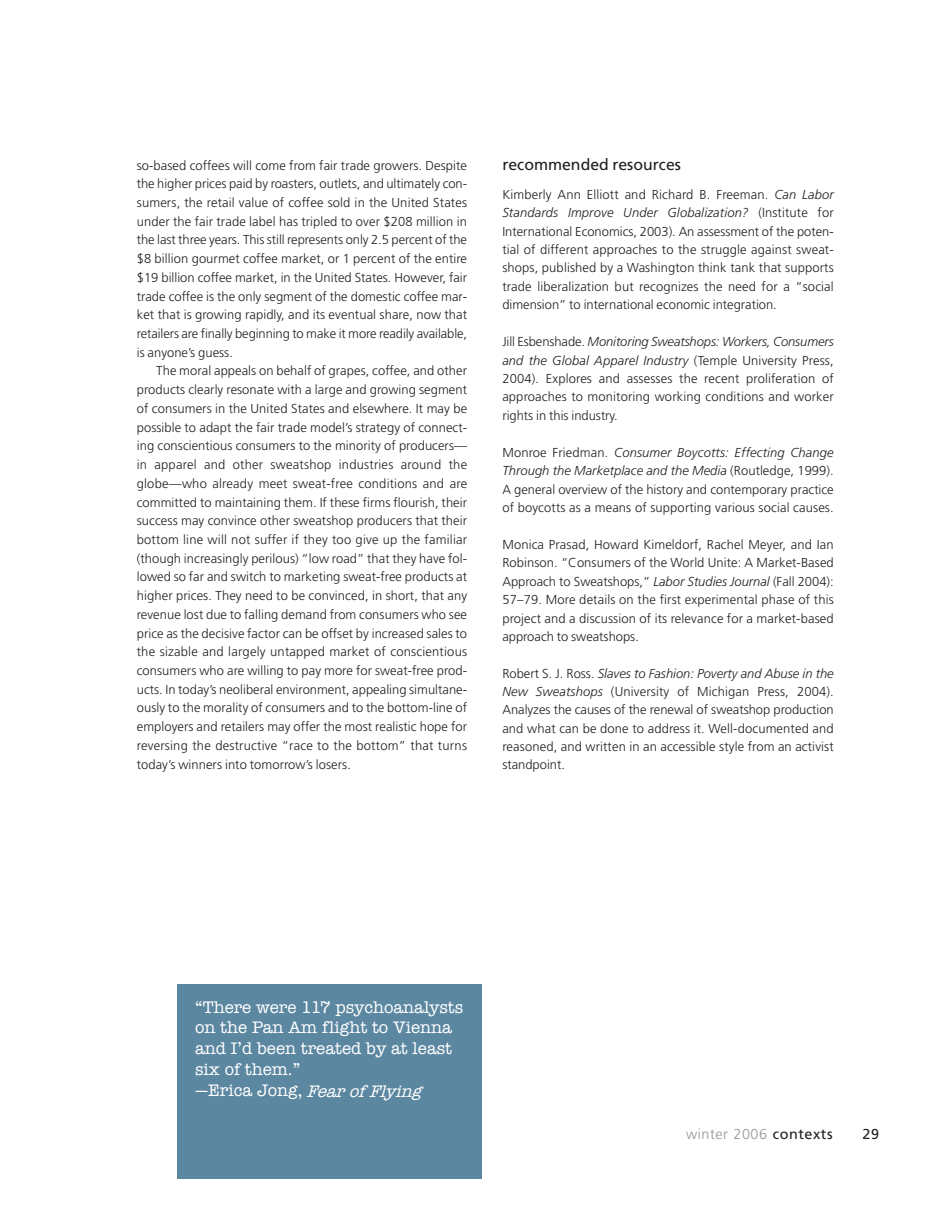
<style>
.page{position:relative;width:945px;height:1215px;background:#fff}
.page>*{position:absolute;margin:0;border:0;box-sizing:border-box;transform-origin:0 0}
.t1{font:17.25px/21px "American Typewriter";color:#fff}
.t2{font:15.9px "Frutiger";color:#231f20}
.t3{font:300 14.4px "Frutiger";letter-spacing:.04em;color:#939598}
.t4{font:14.4px "Frutiger";color:#231f20}
.t5{font:300 12.9px/18.8px "Frutiger";letter-spacing:.005em;color:#231f20;text-align:justify}
.s1{font-style:italic}
.s2{font-weight:400;color:#231f20}
</style>
<div class="page">
<div style="left:178px;top:985px;width:304px;height:194px;background:#5c87a1"></div>
<p class="t5" style="left:137px;top:157px;width:332px">so-based coffees will come from fair trade growers. Despite the higher prices paid by roasters, outlets, and ultimately con&shy;sumers, the retail value of coffee sold in the United States under the fair trade label has tripled to over $208 million in the last three years. This still represents only 2.5 percent of the $8 billion gourmet coffee market, or 1 percent of the entire $19 billion coffee market, in the United States. However, fair trade coffee is the only segment of the domestic coffee mar&shy;ket that is growing rapidly, and its eventual share, now that retailers are finally beginning to make it more readily available, is anyone’s guess.</p>
<p class="t5" style="left:137px;top:363px;width:332px;text-indent:19px">The moral appeals on behalf of grapes, coffee, and other products clearly resonate with a large and growing segment of consumers in the United States and elsewhere. It may be possible to adapt the fair trade model’s strategy of connect&shy;ing conscientious consumers to the minority of producers— in apparel and other sweatshop industries around the globe—who already meet sweat-free conditions and are committed to maintaining them. If these firms flourish, their success may convince other sweatshop producers that their bottom line will not suffer if they too give up the familiar (though increasingly perilous) “low road” that they have fol&shy;lowed so far and switch to marketing sweat-free products at higher prices. They need to be convinced, in short, that any revenue lost due to falling demand from consumers who see price as the decisive factor can be offset by increased sales to the sizable and largely untapped market of conscientious consumers who are willing to pay more for sweat-free prod&shy;ucts. In today’s neoliberal environment, appealing simultane&shy;ously to the morality of consumers and to the bottom-line of employers and retailers may offer the most realistic hope for reversing the destructive “race to the bottom” that turns today’s winners into tomorrow’s losers.</p>
<p class="t2" style="left:502px;top:158px;width:180px">recommended resources</p>
<p class="t5" style="left:502px;top:186px;width:333px">Kimberly Ann Elliott and Richard B. Freeman. <span class="s1">Can Labor Standards Improve Under Globalization?</span> (Institute for International Economics, 2003). An assessment of the poten&shy;tial of different approaches to the struggle against sweat&shy;shops, published by a Washington think tank that supports trade liberalization but recognizes the need for a “social dimension” to international economic integration.</p>
<p class="t5" style="left:502px;top:333px;width:333px">Jill Esbenshade. <span class="s1">Monitoring Sweatshops: Workers, Consumers and the Global Apparel Industry</span> (Temple University Press, 2004). Explores and assesses the recent proliferation of approaches to monitoring working conditions and worker rights in this industry.</p>
<p class="t5" style="left:502px;top:444px;width:333px">Monroe Friedman. <span class="s1">Consumer Boycotts: Effecting Change Through the Marketplace and the Media</span> (Routledge, 1999).<br>A general overview of the history and contemporary practice of boycotts as a means of supporting various social causes.</p>
<p class="t5" style="left:502px;top:536px;width:333px">Monica Prasad, Howard Kimeldorf, Rachel Meyer, and Ian Robinson. “Consumers of the World Unite: A Market-Based Approach to Sweatshops,” <span class="s1">Labor Studies Journal</span> (Fall 2004):<br>57–79. More details on the first experimental phase of this project and a discussion of its relevance for a market-based approach to sweatshops.</p>
<p class="t5" style="left:502px;top:665px;width:333px;line-height:18.3px">Robert S. J. Ross. <span class="s1">Slaves to Fashion: Poverty and Abuse in the New Sweatshops</span> (University of Michigan Press, 2004).<br>Analyzes the causes of the renewal of sweatshop production and what can be done to address it. Well-documented and reasoned, and written in an accessible style from an activist standpoint.</p>
<h1 class="t1" style="left:195px;top:998px;width:270px">“There were 117 psychoanalysts on the Pan Am flight to Vienna and I’d been treated by at least six of them.”<br>—Erica Jong, <span class="s1">Fear of Flying</span></h1>
<p class="t3" style="left:686px;top:1129px;width:148px">winter 2006 <span class="s2">contexts</span></p>
<p class="t4" style="left:863px;top:1129px;width:18px">29</p>
</div>
